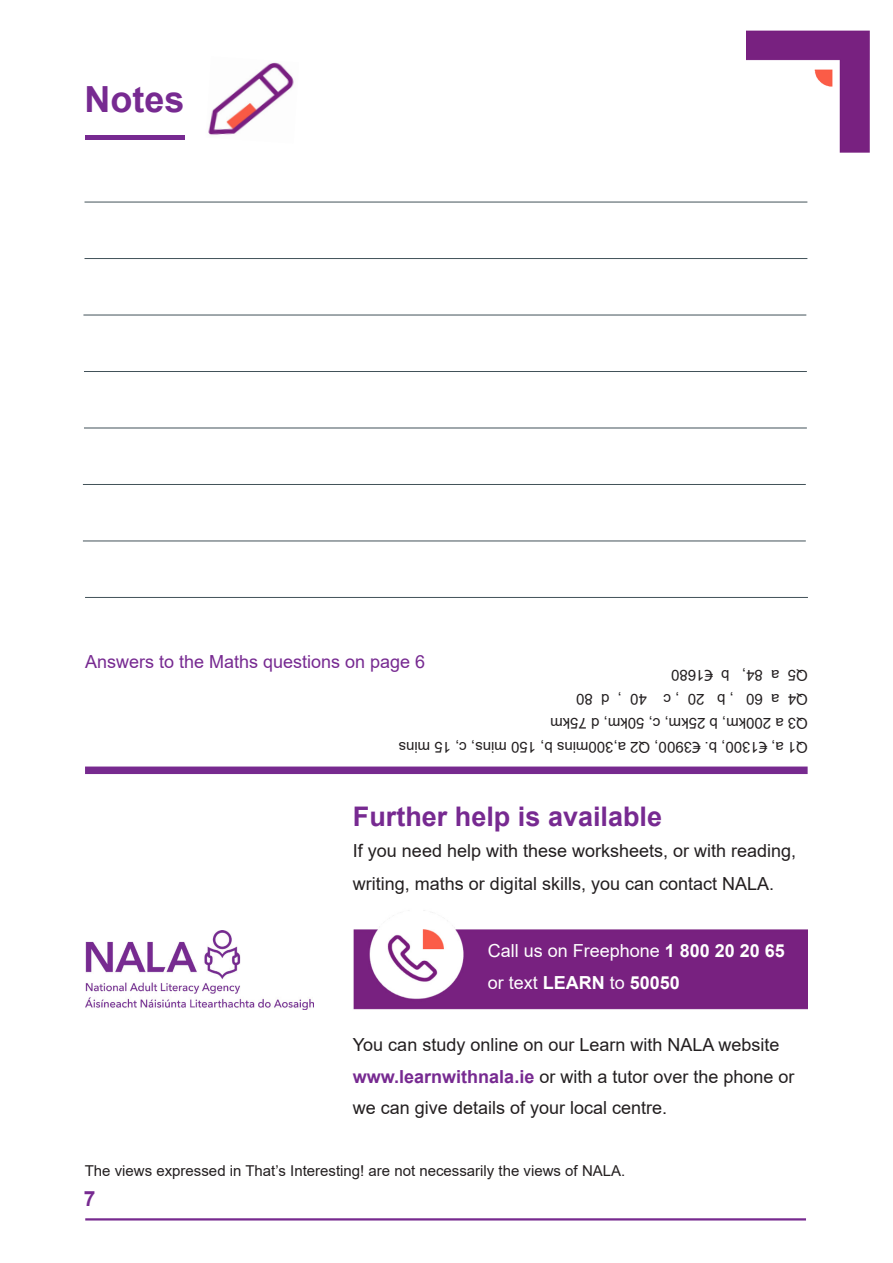
<style>
.page{position:relative;width:893px;height:1263px;background:#fff}
.page>*{position:absolute;margin:0;border:0;box-sizing:border-box;transform-origin:0 0}
.t1{font:700 36px "Arial";color:#772a91}
.t2{font:700 27px "Arial";color:#772a91}
.t3{font:700 21px "Arial";color:#772a91}
.t4{font:18px/31.5px "Arial";color:#231f20}
.t5{font:18px "Arial";color:#772a91}
.t6{font:18px "Arial";color:#fff}
.t7{font:700 18px "Arial";color:#fff}
.t8{font:15px "Arial";color:#231f20}
.s1{font-weight:700}
.s2{font-weight:400}
.s3{font-weight:700;color:#772a91}
.s4{color:#fff}
</style>
<div class="page">
<hr style="left:85px;top:1218px;width:721px;height:2px;background:#772a8f">
<img style="left:353px;top:910px;width:455px;height:100px">
<div style="left:85px;top:766px;width:723px;height:8px;background:#772a8f"></div>
<hr style="left:85px;top:202px;width:722px;height:1px;background:#425259">
<hr style="left:85px;top:258px;width:722px;height:1px;background:#425259">
<hr style="left:83px;top:315px;width:723px;height:1px;background:#425259">
<hr style="left:84px;top:371px;width:723px;height:1px;background:#425259">
<hr style="left:84px;top:428px;width:723px;height:1px;background:#425259">
<hr style="left:83px;top:484px;width:723px;height:1px;background:#425259">
<hr style="left:83px;top:541px;width:723px;height:1px;background:#425259">
<img style="left:85px;top:930px;width:228px;height:79px">
<hr style="left:85px;top:597px;width:723px;height:1px;background:#425259">
<img style="left:208px;top:62px;width:86px;height:73px">
<hr style="left:85px;top:136px;width:100px;height:4px;background:#772a91">
<img style="left:746px;top:30px;width:124px;height:123px">
<p class="t1" style="left:85px;top:74px;width:102px">Notes</p>
<p class="t5" style="left:85px;top:649px;width:342px">Answers to the Maths questions on page 6</p>
<p class="t8" style="left:808px;top:685px;width:138px;rotate:-180deg">Q5 a 84, b €1680</p>
<p class="t8" style="left:808px;top:709px;width:233px;rotate:-180deg">Q4 a 60 , b 20 , c 40 , d 80</p>
<p class="t8" style="left:808px;top:733px;width:259px;rotate:-180deg">Q3 a 200km, b 25km, c, 50km, d 75km</p>
<p class="t8" style="left:808px;top:757px;width:411px;rotate:-180deg">Q1 a, €1300, b. €3900, Q2 a,300mins b, 150 mins, c, 15 mins</p>
<p class="t2" style="left:353px;top:797px;width:311px">Further help is available</p>
<p class="t4" style="left:353px;top:835px;width:445px;line-height:32.4px">If you need help with these worksheets, or with reading, writing, maths or digital skills, you can contact NALA.</p>
<p class="t6" style="left:488px;top:938px;width:299px">Call us on Freephone <span class="s1">1 800 20 20 65</span></p>
<p class="t7" style="left:488px;top:970px;width:194px"><span class="s2">or text</span> LEARN <span class="s2">to</span> 50050</p>
<p class="t4" style="left:353px;top:1029px;width:443px">You can study online on our Learn with NALA website <span class="s3">www.learnwithnala.ie</span> or with a tutor over the phone or we can give details of your local centre.<span class="s4">.phone</span></p>
<p class="t8" style="left:85px;top:1160px;width:542px">The views expressed in That’s Interesting! are not necessarily the views of NALA.</p>
<p class="t3" style="left:84px;top:1183px;width:13px">7</p>
</div>
